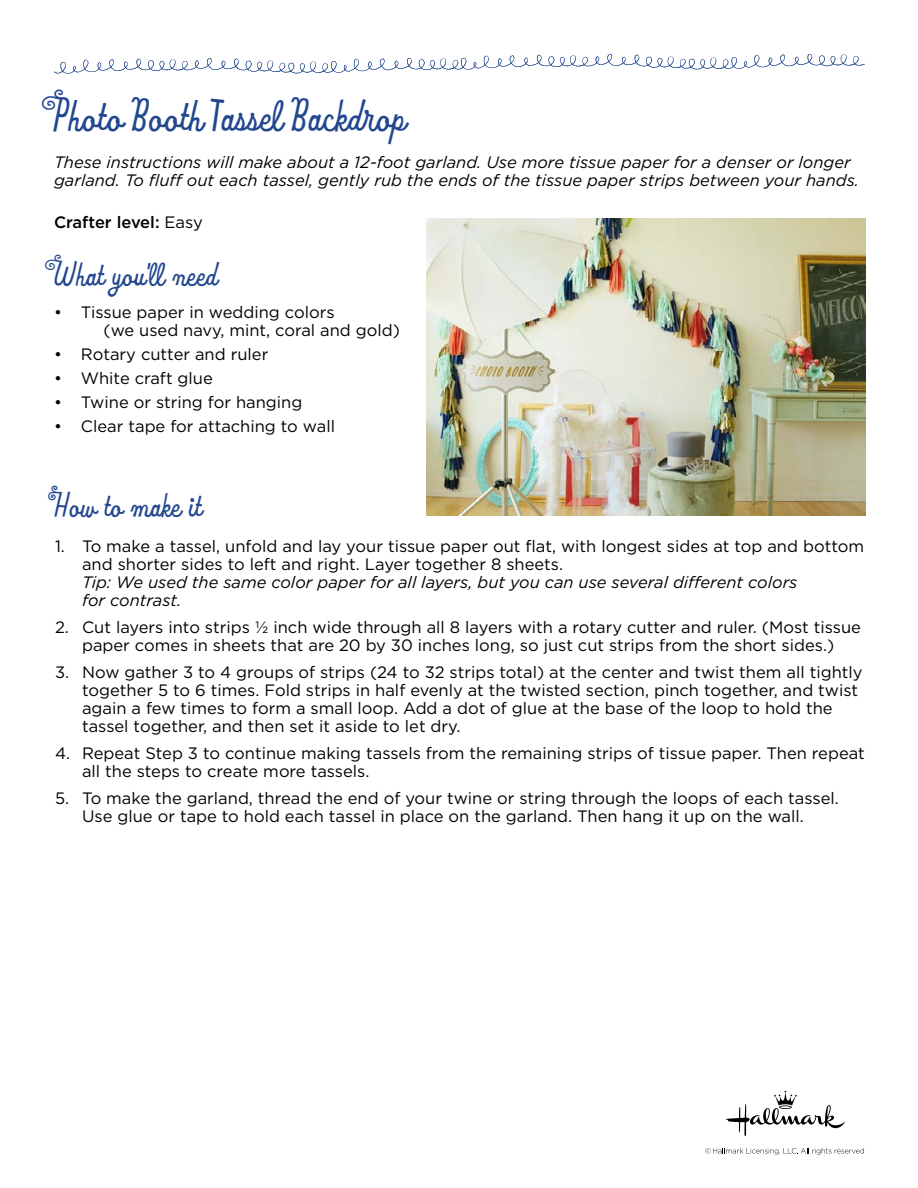
<style>
.page{position:relative;width:918px;height:1188px;background:#fff}
.page>*{position:absolute;margin:0;border:0;box-sizing:border-box;transform-origin:0 0}
.t1{font:700 48px "Hmk Handstand Script BCFG";color:#22478f}
.t2{font:700 36px "Hmk Handstand Script BCFG";color:#22478f}
.t3{font:16.5px/18px "Gotham";color:#000}
.t4{font:italic 16.5px/18px "Gotham";color:#000}
.t5{font:500 16.5px "Gotham";color:#000}
.s1{font-weight:400}
</style>
<div class="page">
<svg style="left:54px;top:54px;width:811px;height:20px"></svg>
<svg style="left:726px;top:1091px;width:119px;height:45px"></svg>
<svg style="left:705px;top:1148px;width:159px;height:7px"></svg>
<img style="left:427px;top:219px;width:438px;height:296px">
<h1 class="t1" style="left:54px;top:88px;width:353px">Photo Booth Tassel Backdrop</h1>
<p class="t4" style="left:54px;top:153px;width:807px">These instructions will make about a 12-foot garland. Use more tissue paper for a denser or longer garland. To fluff out each tassel, gently rub the ends of the tissue paper strips between your hands.</p>
<p class="t5" style="left:54px;top:211px;width:150px">Crafter level: <span class="s1">Easy</span></p>
<h2 class="t2" style="left:54px;top:253px;width:165px">What you'll need</h2>
<p class="t3" style="left:104px;top:303px;width:298px;text-indent:-50px">• Tissue paper in wedding colors<br>(we used navy, mint, coral and gold)</p>
<p class="t3" style="left:54px;top:345px;width:216px">• Rotary cutter and ruler</p>
<p class="t3" style="left:54px;top:369px;width:160px">• White craft glue</p>
<p class="t3" style="left:54px;top:393px;width:250px">• Twine or string for hanging</p>
<p class="t3" style="left:54px;top:417px;width:283px">• Clear tape for attaching to wall</p>
<h2 class="t2" style="left:55px;top:484px;width:148px">How to make it</h2>
<p class="t3" style="left:82px;top:537px;width:784px;text-indent:-27px">1. To make a tassel, unfold and lay your tissue paper out flat, with longest sides at top and bottom and shorter sides to left and right. Layer together 8 sheets.</p>
<p class="t4" style="left:82px;top:573px;width:717px">Tip: We used the same color paper for all layers, but you can use several different colors for contrast.</p>
<p class="t3" style="left:55px;top:618px;width:807px;text-align:center">2. Cut layers into strips ½ inch wide through all 8 layers with a rotary cutter and ruler. (Most tissue paper comes in sheets that are 20 by 30 inches long, so just cut strips from the short sides.)</p>
<p class="t3" style="left:82px;top:663px;width:782px;text-indent:-27px">3. Now gather 3 to 4 groups of strips (24 to 32 strips total) at the center and twist them all tightly together 5 to 6 times. Fold strips in half evenly at the twisted section, pinch together, and twist again a few times to form a small loop. Add a dot of glue at the base of the loop to hold the tassel together, and then set it aside to let dry.</p>
<p class="t3" style="left:82px;top:744px;width:784px;text-indent:-27px">4. Repeat Step 3 to continue making tassels from the remaining strips of tissue paper. Then repeat all the steps to create more tassels.</p>
<p class="t3" style="left:55px;top:789px;width:785px;text-align:center">5. To make the garland, thread the end of your twine or string through the loops of each tassel.<br>Use glue or tape to hold each tassel in place on the garland. Then hang it up on the wall.</p>
</div>
